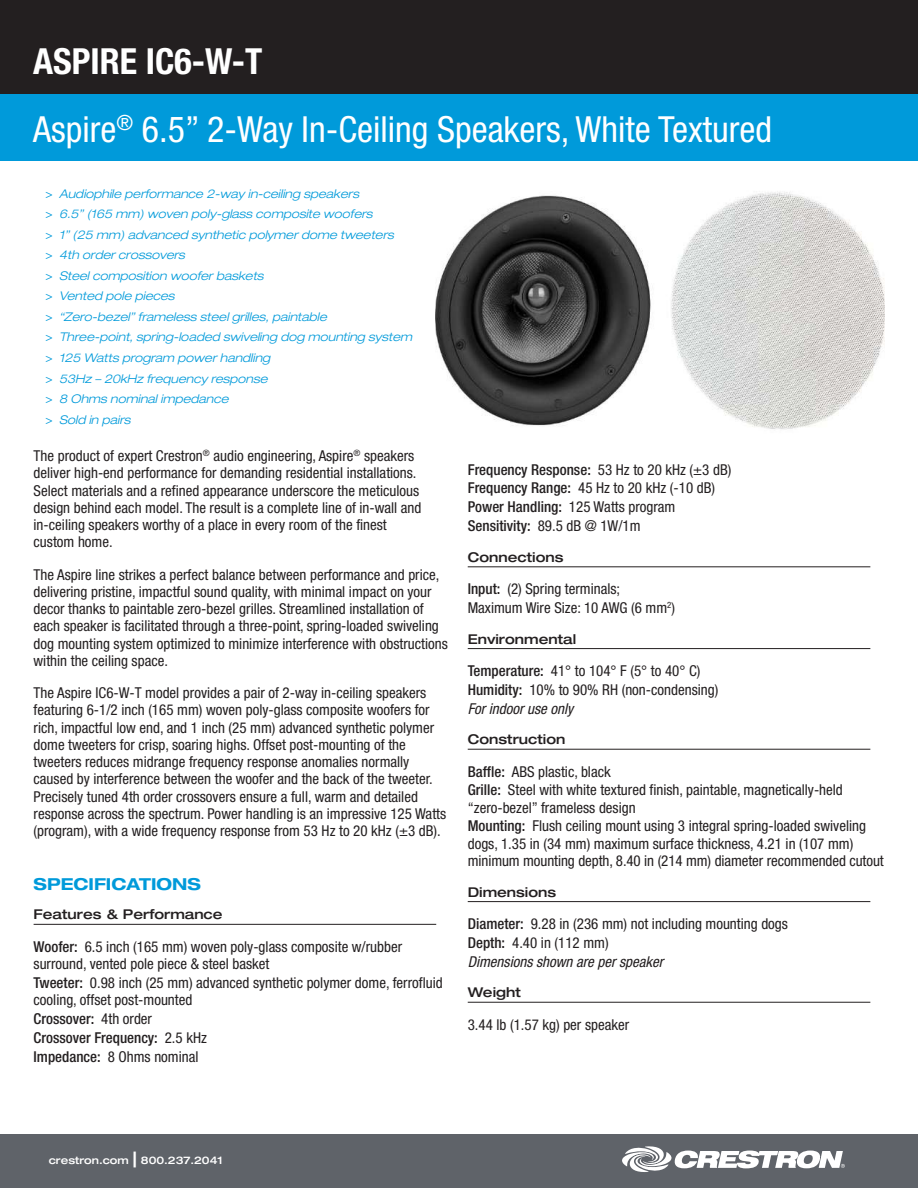
<style>
.page{position:relative;width:918px;height:1188px;background:#fff}
.page>*{position:absolute;margin:0;border:0;box-sizing:border-box;transform-origin:0 0}
.t1{font:condensed 36px/67.3px "Helvetica Neue LT Std";color:#fff}
.t2{font:700 expanded 16.5px "Helvetica Neue LT Std";color:#009ada}
.t3{font:condensed 15px/17.2px "Helvetica Neue LT Std";color:#231f20}
.t4{font:500 condensed 15px/18.9px "Helvetica Neue LT Std";color:#231f20}
.t5{font:500 expanded 13.5px "Helvetica Neue LT Std";color:#231f20}
.t6{font:italic 300 expanded 12px/20.5px "Helvetica Neue LT Std";color:#009ada}
.t7{font:500 expanded 10.5px "Helvetica Neue LT Std";color:#fff}
.s1{font-weight:700}
.s2{font-weight:400;font-style:normal;font-stretch:condensed}
.s3{font-weight:500}
.s4{font-weight:400}
.s5{font-style:italic}
.s6{font-size:21px}
</style>
<div class="page">
<div style="left:0;top:0;width:918px;height:94px;background:#231f20"></div>
<div style="left:0;top:94px;width:918px;height:67px;background:#009ada"></div>
<div style="left:0;top:1134px;width:918px;height:54px;background:#5f6369"></div>
<svg style="left:622px;top:1146px;width:223px;height:26px"></svg>
<img style="left:435px;top:191px;width:450px;height:238px">
<hr style="left:34px;top:924px;width:402px;height:1px;background:#231f20">
<hr style="left:468px;top:566px;width:402px;height:1px;background:#231f20">
<hr style="left:468px;top:648px;width:402px;height:1px;background:#231f20">
<hr style="left:468px;top:749px;width:402px;height:1px;background:#231f20">
<hr style="left:468px;top:901px;width:402px;height:1px;background:#231f20">
<hr style="left:468px;top:1002px;width:402px;height:1px;background:#231f20">
<h1 class="t1" style="left:33px;top:28px;width:740px"><span class="s1">ASPIRE IC6-W-T<br></span>Aspire<sup>®</sup> 6.5” 2-Way In-Ceiling Speakers, White Textured</h1>
<p class="t6" style="left:46px;top:183px;width:368px"><span class="s2">&gt;</span> Audiophile performance 2-way in-ceiling speakers<br><span class="s2">&gt;</span> 6.5” (165 mm) woven poly-glass composite woofers<br><span class="s2">&gt;</span> 1” (25 mm) advanced synthetic polymer dome tweeters<br><span class="s2">&gt;</span> 4th order crossovers<br><span class="s2">&gt;</span> Steel composition woofer baskets<br><span class="s2">&gt;</span> Vented pole pieces<br><span class="s2">&gt;</span> “Zero-bezel” frameless steel grilles, paintable<br><span class="s2">&gt;</span> Three-point, spring-loaded swiveling dog mounting system <span class="s2">&gt;</span> 125 Watts program power handling<br><span class="s2">&gt;</span> 53Hz – 20kHz frequency response<br><span class="s2">&gt;</span> 8 Ohms nominal impedance<br><span class="s2">&gt;</span> Sold in pairs</p>
<p class="t3" style="left:34px;top:447px;width:389px">The product of expert Crestron<sup>®</sup> audio engineering, Aspire<sup>®</sup> speakers deliver high-end performance for demanding residential installations.<br>Select materials and a refined appearance underscore the meticulous design behind each model. The result is a complete line of in-wall and in-ceiling speakers worthy of a place in every room of the finest custom home.</p>
<p class="t3" style="left:34px;top:566px;width:416px">The Aspire line strikes a perfect balance between performance and price, delivering pristine, impactful sound quality, with minimal impact on your decor thanks to paintable zero-bezel grilles. Streamlined installation of each speaker is facilitated through a three-point, spring-loaded swiveling dog mounting system optimized to minimize interference with obstructions within the ceiling space.</p>
<p class="t3" style="left:34px;top:684px;width:414px">The Aspire IC6-W-T model provides a pair of 2-way in-ceiling speakers featuring 6-1/2 inch (165 mm) woven poly-glass composite woofers for rich, impactful low end, and 1 inch (25 mm) advanced synthetic polymer dome tweeters for crisp, soaring highs. Offset post-mounting of the tweeters reduces midrange frequency response anomalies normally caused by interference between the woofer and the back of the tweeter.<br>Precisely tuned 4th order crossovers ensure a full, warm and detailed response across the spectrum. Power handling is an impressive 125 Watts (program), with a wide frequency response from 53 Hz to 20 kHz (±3 dB).</p>
<p class="t2" style="left:34px;top:874px;width:169px">SPECIFICATIONS</p>
<p class="t5" style="left:34px;top:906px;width:191px">Features &amp; Performance</p>
<p class="t3" style="left:34px;top:938px;width:370px"><span class="s3">Woofer:</span> 6.5 inch (165 mm) woven poly-glass composite w/rubber surround, vented pole piece &amp; steel basket</p>
<p class="t3" style="left:34px;top:974px;width:411px"><span class="s3">Tweeter:</span> 0.98 inch (25 mm) advanced synthetic polymer dome, ferrofluid cooling, offset post-mounted</p>
<p class="t4" style="left:34px;top:1009px;width:175px">Crossover: <span class="s4">4th order<br></span>Crossover Frequency: <span class="s4">2.5 kHz<br></span>Impedance: <span class="s4">8 Ohms nominal</span></p>
<p class="t3" style="left:468px;top:460px;width:265px;line-height:18.9px"><span class="s3">Frequency Response:</span> 53 Hz to 20 kHz (±3 dB)<br><span class="s3">Frequency Range:</span> 45 Hz to 20 kHz (-10 dB)<br><span class="s3">Power Handling:</span> 125 Watts program <span class="s3">Sensitivity:</span> 89.5 dB @ 1W/1m</p>
<p class="t5" style="left:468px;top:549px;width:97px">Connections</p>
<p class="t3" style="left:468px;top:579px;width:209px;line-height:18.9px"><span class="s3">Input:</span> (2) Spring terminals;<br>Maximum Wire Size: 10 AWG (6 mm<sup>2</sup>)</p>
<p class="t5" style="left:468px;top:630px;width:110px">Environmental</p>
<p class="t3" style="left:468px;top:661px;width:252px;line-height:18.9px"><span class="s3">Temperature:</span> 41° to 104° F (5° to 40° C)<br><span class="s3">Humidity:</span> 10% to 90% RH (non-condensing)<br><span class="s5">For indoor use only</span></p>
<p class="t5" style="left:468px;top:731px;width:99px">Construction</p>
<p class="t3" style="left:468px;top:762px;width:377px;line-height:18.9px"><span class="s3">Baffle:</span> ABS plastic, black<br><span class="s3">Grille:</span> Steel with white textured finish, paintable, magnetically-held</p>
<p class="t3" style="left:468px;top:798px;width:400px;line-height:18.9px">“zero-bezel” frameless design<br><span class="s3">Mounting:</span> Flush ceiling mount using 3 integral spring-loaded swiveling</p>
<p class="t3" style="left:468px;top:835px;width:418px">dogs, 1.35 in (34 mm) maximum surface thickness, 4.21 in (107 mm) minimum mounting depth, 8.40 in (214 mm) diameter recommended cutout</p>
<p class="t5" style="left:468px;top:883px;width:90px">Dimensions</p>
<p class="t3" style="left:468px;top:914px;width:322px;line-height:18.9px"><span class="s3">Diameter:</span> 9.28 in (236 mm) not including mounting dogs<br><span class="s3">Depth:</span> 4.40 in (112 mm)<br><span class="s5">Dimensions shown are per speaker</span></p>
<p class="t5" style="left:468px;top:984px;width:55px">Weight</p>
<p class="t3" style="left:468px;top:1015px;width:163px">3.44 lb (1.57 kg) per speaker</p>
<p class="t7" style="left:49px;top:1153px;width:175px">crestron.com <span class="s6">|</span> 800.237.2041</p>
</div>
